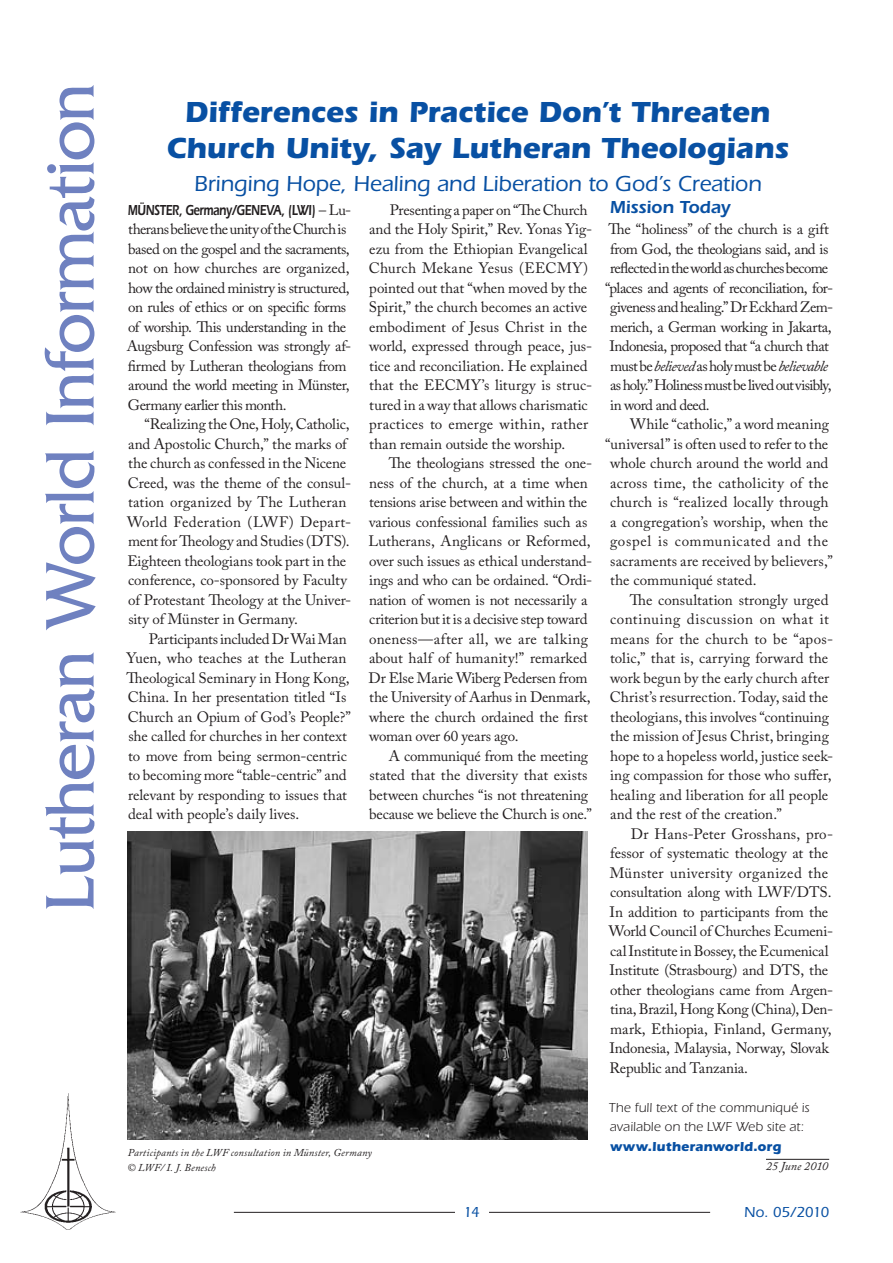
<style>
.page{position:relative;width:893px;height:1263px;background:#fff}
.page>*{position:absolute;margin:0;border:0;box-sizing:border-box;transform-origin:0 0}
.t1{font:72px "Friz Quadrata";letter-spacing:-.02em;color:#6f81c0}
.t2{font:700 30px/36px "Itc Eras";letter-spacing:-.005em;color:#0850a3;text-align:center}
.t3{font:500 22.5px "Itc Eras";letter-spacing:-.005em;color:#0850a3}
.t4{font:600 18px "Itc Eras";letter-spacing:-.005em;color:#0850a3}
.t5{font:15px/19.5px "Adobe Caslon Pro";letter-spacing:-.005em;color:#231f20}
.t6{font:15px/19.5px "Adobe Caslon Pro";letter-spacing:-.03em;color:#231f20}
.t7{font:15px "Adobe Caslon Pro";letter-spacing:-.035em;color:#231f20}
.t8{font:15px "Adobe Caslon Pro";letter-spacing:-.045em;color:#231f20}
.t9{font:15px "Adobe Caslon Pro";letter-spacing:.02em;color:#231f20}
.t10{font:15px "Adobe Caslon Pro";letter-spacing:-.04em;color:#231f20}
.t11{font:600 15px "Itc Eras";letter-spacing:-.03em;color:#231f20;scale:.75 1}
.t12{font:15px "Adobe Caslon Pro";letter-spacing:.015em;color:#231f20}
.t13{font:15px "Adobe Caslon Pro";letter-spacing:.03em;color:#231f20}
.t14{font:15px "Adobe Caslon Pro";letter-spacing:.035em;color:#231f20}
.t15{font:15px "Adobe Caslon Pro";letter-spacing:.04em;color:#231f20}
.t16{font:500 15px "Itc Eras";letter-spacing:-.07em;color:#0850a3}
.t17{font:13.5px/19.5px "Itc Eras";letter-spacing:.01em;color:#231f20}
.t18{font:700 13.5px "Itc Eras";letter-spacing:.01em;color:#0850a3}
.t19{font:italic 12px "Adobe Caslon Pro";color:#231f20}
.t20{font:italic 10.5px/15px "Adobe Caslon Pro";letter-spacing:.015em;color:#231f20}
.s1{font-family:"Adobe Caslon Pro";font-weight:400}
.s2{font-style:italic}
</style>
<div class="page">
<hr style="left:489px;top:1212px;width:221px;height:1px;background:#231f20">
<hr style="left:234px;top:1212px;width:221px;height:1px;background:#231f20">
<img style="left:20px;top:1093px;width:96px;height:137px">
<hr style="left:766px;top:1159px;width:63px;height:1px;background:#231f20">
<img style="left:128px;top:831px;width:459px;height:309px">
<h1 class="t1" style="left:30px;top:912px;width:830px;rotate:-90deg">Lutheran World Information</h1>
<h2 class="t2" style="left:166px;top:94px;width:624px">Differences in Practice Don’t Threaten<br>Church Unity, Say Lutheran Theologians</h2>
<h3 class="t3" style="left:194px;top:171px;width:569px">Bringing Hope, Healing and Liberation to God’s Creation</h3>
<p class="t11" style="left:128px;top:201px;width:299px">MÜNSTER, Germany/GENEVA, (LWI) <span class="s1">– Lu-</span></p>
<p class="t6" style="left:127px;top:219px;width:226px">therans believe the unity of the Church is based on the gospel and the sacraments, not on how churches are organized, how the ordained ministry is structured, on rules of ethics or on specific forms of worship. This understanding in the Augsburg Confession was strongly af&shy;firmed by Lutheran theologians from around the world meeting in Münster, Germany earlier this month.</p>
<p class="t5" style="left:127px;top:414px;width:226px;text-indent:17px">“Realizing the One, Holy, Catholic, and Apostolic Church,” the marks of the church as confessed in the Nicene Creed, was the theme of the consul&shy;tation organized by The Lutheran World Federation (LWF) Depart&shy;ment for Theology and Studies (DTS).<br>Eighteen theologians took part in the conference, co-sponsored by Faculty of Protestant Theology at the Univer&shy;sity of Münster in Germany.</p>
<p class="t5" style="left:126px;top:629px;width:226px;text-indent:22px">Participants included Dr Wai Man Yuen, who teaches at the Lutheran Theological Seminary in Hong Kong, China. In her presentation titled “Is Church an Opium of God’s People?” she called for churches in her context to move from being sermon-centric to becoming more “table-centric” and relevant by responding to issues that deal with people’s daily lives.</p>
<p class="t4" style="left:610px;top:197px;width:122px">Mission Today</p>
<p class="t5" style="left:609px;top:219px;width:222px">The “holiness” of the church is a gift</p>
<p class="t7" style="left:610px;top:240px;width:220px">from God, the theologians said, and is</p>
<p class="t8" style="left:610px;top:259px;width:220px">reflected in the world as churches become</p>
<p class="t7" style="left:605px;top:279px;width:229px">“places and agents of reconciliation, for-</p>
<p class="t6" style="left:610px;top:297px;width:225px">giveness and healing.” Dr Eckhard Zem-</p>
<p class="t6" style="left:610px;top:317px;width:223px">merich, a German working in Jakarta,</p>
<p class="t7" style="left:609px;top:337px;width:221px">Indonesia, proposed that “a church that</p>
<p class="t10" style="left:610px;top:357px;width:220px">must be <span class="s2">believed</span> as holy must be <span class="s2">believable</span></p>
<p class="t8" style="left:610px;top:376px;width:223px">as holy.” Holiness must be lived out visibly,</p>
<p class="t10" style="left:610px;top:396px;width:101px">in word and deed.</p>
<p class="t5" style="left:630px;top:414px;width:200px">While “catholic,” a word meaning</p>
<p class="t5" style="left:605px;top:434px;width:225px">“universal” is often used to refer to the</p>
<p class="t5" style="left:610px;top:453px;width:220px">whole church around the world and</p>
<p class="t9" style="left:610px;top:474px;width:220px">across time, the catholicity of the</p>
<p class="t12" style="left:610px;top:493px;width:220px">church is “realized locally through</p>
<p class="t5" style="left:610px;top:512px;width:220px">a congregation’s worship, when the</p>
<p class="t15" style="left:610px;top:532px;width:220px">gospel is communicated and the</p>
<p class="t5" style="left:610px;top:551px;width:224px">sacraments are received by believers,”</p>
<p class="t5" style="left:610px;top:570px;width:148px">the communiqué stated.</p>
<p class="t5" style="left:630px;top:590px;width:200px">The consultation strongly urged</p>
<p class="t14" style="left:610px;top:610px;width:220px">continuing discussion on what it</p>
<p class="t9" style="left:610px;top:630px;width:224px">means for the church to be “apos-</p>
<p class="t5" style="left:610px;top:648px;width:220px">tolic,” that is, carrying forward the</p>
<p class="t5" style="left:610px;top:668px;width:221px">work begun by the early church after</p>
<p class="t5" style="left:610px;top:687px;width:220px">Christ’s resurrection. Today, said the</p>
<p class="t5" style="left:610px;top:707px;width:220px">theologians, this involves “continuing</p>
<p class="t5" style="left:610px;top:726px;width:220px">the mission of Jesus Christ, bringing</p>
<p class="t5" style="left:610px;top:746px;width:224px">hope to a hopeless world, justice seek-</p>
<p class="t5" style="left:610px;top:765px;width:223px">ing compassion for those who suffer,</p>
<p class="t5" style="left:610px;top:785px;width:220px">healing and liberation for all people</p>
<p class="t5" style="left:610px;top:804px;width:173px">and the rest of the creation.”</p>
<p class="t5" style="left:631px;top:824px;width:204px">Dr Hans-Peter Grosshans, pro-</p>
<p class="t5" style="left:610px;top:843px;width:220px">fessor of systematic theology at the</p>
<p class="t13" style="left:610px;top:864px;width:220px">Münster university organized the</p>
<p class="t5" style="left:610px;top:882px;width:223px">consultation along with LWF/DTS.</p>
<p class="t5" style="left:609px;top:902px;width:220px">In addition to participants from the</p>
<p class="t5" style="left:609px;top:921px;width:226px">World Council of Churches Ecumeni-</p>
<p class="t5" style="left:610px;top:941px;width:220px">cal Institute in Bossey, the Ecumenical</p>
<p class="t5" style="left:609px;top:960px;width:220px">Institute (Strasbourg) and DTS, the</p>
<p class="t5" style="left:610px;top:980px;width:224px">other theologians came from Argen-</p>
<p class="t5" style="left:610px;top:999px;width:224px">tina, Brazil, Hong Kong (China), Den-</p>
<p class="t5" style="left:610px;top:1019px;width:223px">mark, Ethiopia, Finland, Germany,</p>
<p class="t5" style="left:609px;top:1038px;width:221px">Indonesia, Malaysia, Norway, Slovak</p>
<p class="t5" style="left:609px;top:1058px;width:140px">Republic and Tanzania.</p>
<p class="t17" style="left:609px;top:1097px;width:202px">The full text of the communiqué is available on the LWF Web site at:</p>
<p class="t18" style="left:610px;top:1138px;width:173px">www.lutheranworld.org</p>
<p class="t19" style="left:766px;top:1159px;width:64px">25 June 2010</p>
<p class="t5" style="left:369px;top:200px;width:225px;text-indent:21px">Presenting a paper on “The Church and the Holy Spirit,” Rev. Yonas Yig&shy;ezu from the Ethiopian Evangelical Church Mekane Yesus (EECMY) pointed out that “when moved by the Spirit,” the church becomes an active embodiment of Jesus Christ in the world, expressed through peace, jus&shy;tice and reconciliation. He explained that the EECMY’s liturgy is struc&shy;tured in a way that allows charismatic practices to emerge within, rather than remain outside the worship.</p>
<p class="t5" style="left:368px;top:453px;width:225px;text-indent:20px">The theologians stressed the one&shy;ness of the church, at a time when tensions arise between and within the various confessional families such as Lutherans, Anglicans or Reformed, over such issues as ethical understand&shy;ings and who can be ordained. “Ordi&shy;nation of women is not necessarily a criterion but it is a decisive step toward oneness—after all, we are talking about half of humanity!” remarked Dr Else Marie Wiberg Pedersen from the University of Aarhus in Denmark, where the church ordained the first woman over 60 years ago.</p>
<p class="t5" style="left:369px;top:746px;width:224px;text-indent:20px">A communiqué from the meeting stated that the diversity that exists between churches “is not threatening because we believe the Church is one.”</p>
<p class="t20" style="left:127px;top:1145px;width:246px">Participants in the LWF consultation in Münster, Germany © LWF/ I. J. Benesch</p>
<p class="t16" style="left:464px;top:1203px;width:16px">14</p>
<p class="t16" style="left:744px;top:1203px;width:87px">No. 05/2010</p>
</div>
